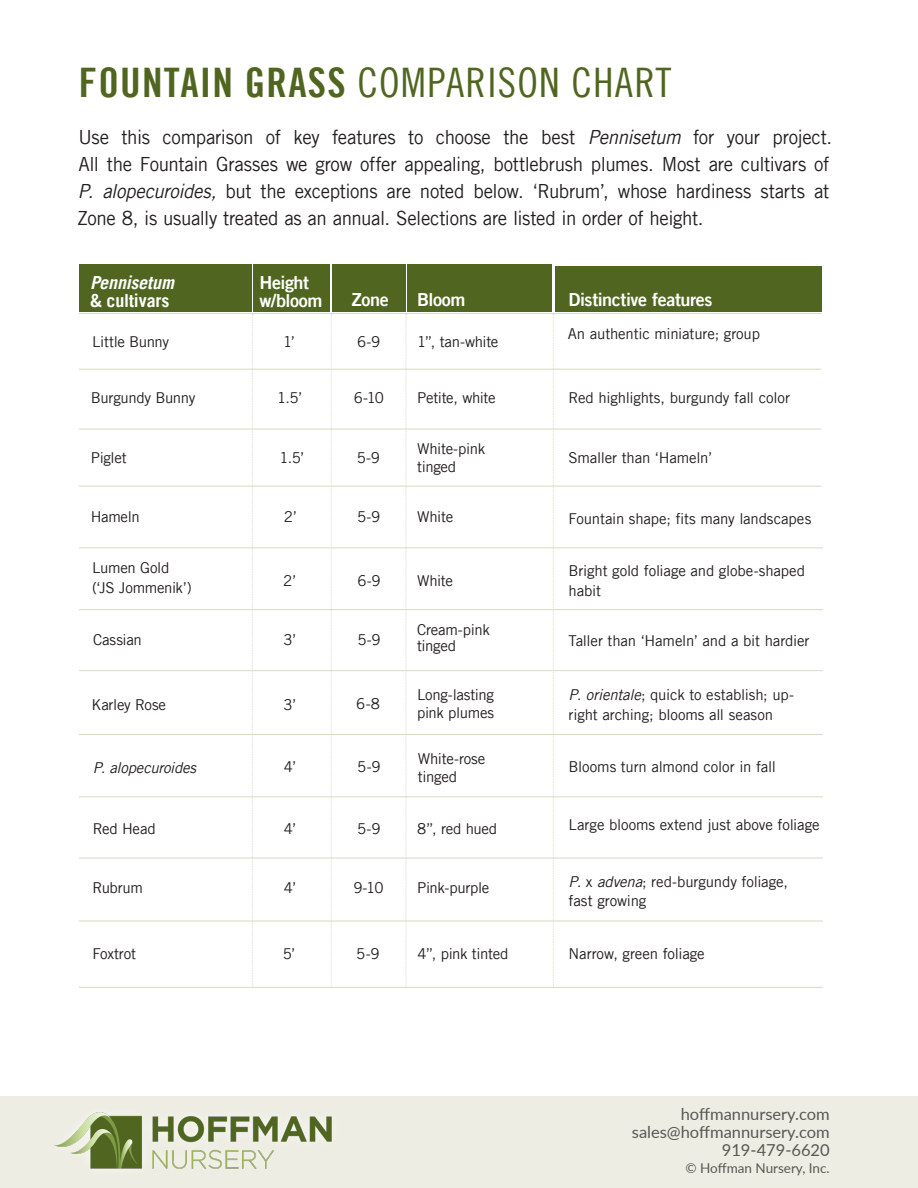
<style>
.page{position:relative;width:918px;height:1188px;background:#fff}
.page>*{position:absolute;margin:0;border:0;box-sizing:border-box;transform-origin:0 0}
.t1{font:40.8px "Trade Gothic LT Cond Eighteen";letter-spacing:.03em;color:#506620}
.intro_copy{font:19.5px/27px "Trade Gothic LT";letter-spacing:-.02em;color:#231f20;scale:.96 1}
.botanical_name{font:18px/18px "Trade Gothic LT Bold Two";letter-spacing:-.025em;color:#fff}
.botanical_name-2{font:italic 700 18px "Trade Gothic LT";letter-spacing:-.01em;color:#fff}
.botanical_name-3{font:700 18px "Trade Gothic LT";letter-spacing:-.005em;color:#fff}
.t2{font:16.5px "Lato";color:#575952}
.botanical_name-4{font:15px/19.5px "Trade Gothic LT";letter-spacing:-.015em;color:#231f20}
.botanical_name-5{font:italic 15px "Trade Gothic LT";letter-spacing:-.02em;color:#231f20}
.t3{font:13.5px "Lato";color:#575952}
.s1{font-family:"Trade Gothic LT Bold Cond Twenty"}
.s2{font-style:italic}
</style>
<div class="page">
<svg style="left:406px;top:314px;width:1px;height:673px"></svg>
<div style="left:79px;top:265px;width:172px;height:47px;background:#506620"></div>
<div style="left:254px;top:265px;width:76px;height:47px;background:#506620"></div>
<div style="left:332px;top:265px;width:74px;height:47px;background:#506620"></div>
<div style="left:407px;top:265px;width:145px;height:47px;background:#506620"></div>
<svg style="left:252px;top:314px;width:1px;height:673px"></svg>
<svg style="left:331px;top:315px;width:1px;height:672px"></svg>
<svg style="left:553px;top:314px;width:1px;height:673px"></svg>
<hr style="left:79px;top:369px;width:743px;height:1px;background:#d8d9c4">
<hr style="left:79px;top:313px;width:743px;height:1px;background:#d8d9c4">
<hr style="left:79px;top:429px;width:743px;height:1px;background:#d8d9c4">
<div style="left:555px;top:266px;width:267px;height:46px;background:#506620"></div>
<hr style="left:79px;top:486px;width:743px;height:1px;background:#d8d9c4">
<hr style="left:79px;top:547px;width:744px;height:1px;background:#d8d9c4">
<hr style="left:79px;top:609px;width:744px;height:1px;background:#d8d9c4">
<hr style="left:79px;top:670px;width:744px;height:1px;background:#d8d9c4">
<hr style="left:79px;top:734px;width:744px;height:1px;background:#d8d9c4">
<hr style="left:79px;top:796px;width:744px;height:1px;background:#d8d9c4">
<hr style="left:79px;top:858px;width:744px;height:1px;background:#d8d9c4">
<hr style="left:79px;top:921px;width:744px;height:1px;background:#d8d9c4">
<hr style="left:79px;top:987px;width:744px;height:1px;background:#d8d9c4">
<div style="left:0;top:1097px;width:918px;height:91px;background:#edede3"></div>
<img style="left:54px;top:1112px;width:278px;height:57px">
<p class="t1" style="left:79px;top:58px;width:594px"><span class="s1">FOUNTAIN GRASS</span> COMPARISON CHART</p>
<p class="intro_copy" style="left:77px;top:124px;width:788px">Use this comparison of key features to choose the best <span class="s2">Pennisetum</span> for your project.<br>All the Fountain Grasses we grow offer appealing, bottlebrush plumes. Most are cultivars of <span class="s2">P. alopecuroides,</span> but the exceptions are noted below. ‘Rubrum’, whose hardiness starts at Zone 8, is usually treated as an annual. Selections are listed in order of height.</p>
<p class="botanical_name-2" style="left:90px;top:271px;width:86px">Pennisetum</p>
<p class="botanical_name-3" style="left:90px;top:289px;width:81px">&amp; cultivars</p>
<p class="botanical_name" style="left:260px;top:273px;width:65px">Height w/bloom</p>
<p class="botanical_name" style="left:352px;top:290px;width:39px">Zone</p>
<p class="botanical_name" style="left:417px;top:290px;width:50px">Bloom</p>
<p class="botanical_name" style="left:569px;top:290px;width:145px">Distinctive features</p>
<p class="botanical_name-4" style="left:92px;top:331px;width:78px">Little Bunny</p>
<p class="botanical_name-4" style="left:283px;top:331px;width:13px">1’</p>
<p class="botanical_name-4" style="left:417px;top:331px;width:83px">1”, tan-white</p>
<p class="botanical_name-4" style="left:357px;top:331px;width:25px">6-9</p>
<p class="botanical_name-4" style="left:568px;top:324px;width:194px">An authentic miniature; group</p>
<p class="botanical_name-4" style="left:91px;top:388px;width:106px">Burgundy Bunny</p>
<p class="botanical_name-4" style="left:277px;top:388px;width:26px">1.5’</p>
<p class="botanical_name-4" style="left:417px;top:388px;width:80px">Petite, white</p>
<p class="botanical_name-4" style="left:569px;top:388px;width:223px">Red highlights, burgundy fall color</p>
<p class="botanical_name-4" style="left:354px;top:388px;width:32px">6-10</p>
<p class="botanical_name-4" style="left:91px;top:448px;width:37px">Piglet</p>
<p class="botanical_name-4" style="left:279px;top:448px;width:26px">1.5’</p>
<p class="botanical_name-4" style="left:357px;top:448px;width:25px">5-9</p>
<p class="botanical_name-4" style="left:417px;top:439px;width:69px">White-pink</p>
<p class="botanical_name-4" style="left:417px;top:457px;width:41px">tinged</p>
<p class="botanical_name-4" style="left:569px;top:448px;width:145px">Smaller than ‘Hameln’</p>
<p class="botanical_name-4" style="left:91px;top:507px;width:51px">Hameln</p>
<p class="botanical_name-4" style="left:284px;top:507px;width:15px">2’</p>
<p class="botanical_name-4" style="left:417px;top:507px;width:37px">White</p>
<p class="botanical_name-4" style="left:569px;top:509px;width:244px">Fountain shape; fits many landscapes</p>
<p class="botanical_name-4" style="left:357px;top:507px;width:25px">5-9</p>
<p class="botanical_name-4" style="left:92px;top:558px;width:101px">Lumen Gold (‘JS Jommenik’)</p>
<p class="botanical_name-4" style="left:93px;top:630px;width:50px">Cassian</p>
<p class="botanical_name-4" style="left:283px;top:571px;width:15px">2’</p>
<p class="botanical_name-4" style="left:417px;top:571px;width:37px">White</p>
<p class="botanical_name-4" style="left:569px;top:561px;width:238px">Bright gold foliage and globe-shaped habit</p>
<p class="botanical_name-4" style="left:283px;top:630px;width:14px">3’</p>
<p class="botanical_name-4" style="left:417px;top:621px;width:74px;line-height:16.5px">Cream-pink tinged</p>
<p class="botanical_name-4" style="left:569px;top:631px;width:243px">Taller than ‘Hameln’ and a bit hardier</p>
<p class="botanical_name-4" style="left:357px;top:571px;width:25px">6-9</p>
<p class="botanical_name-4" style="left:357px;top:630px;width:25px">5-9</p>
<p class="botanical_name-4" style="left:92px;top:695px;width:76px">Karley Rose</p>
<p class="botanical_name-4" style="left:283px;top:695px;width:14px">3’</p>
<p class="botanical_name-4" style="left:356px;top:694px;width:25px">6-8</p>
<p class="botanical_name-4" style="left:417px;top:685px;width:79px">Long-lasting</p>
<p class="botanical_name-4" style="left:417px;top:703px;width:79px">pink plumes</p>
<p class="botanical_name-4" style="left:569px;top:685px;width:227px"><span class="s2">P. orientale</span>; quick to establish; up&shy;right arching; blooms all season</p>
<p class="botanical_name-5" style="left:93px;top:759px;width:105px">P. alopecuroides</p>
<p class="botanical_name-4" style="left:284px;top:756px;width:14px">4’</p>
<p class="botanical_name-4" style="left:357px;top:756px;width:25px">5-9</p>
<p class="botanical_name-4" style="left:418px;top:749px;width:69px">White-rose</p>
<p class="botanical_name-4" style="left:418px;top:767px;width:41px">tinged</p>
<p class="botanical_name-4" style="left:569px;top:756px;width:209px">Blooms turn almond color in fall</p>
<p class="botanical_name-4" style="left:93px;top:819px;width:65px">Red Head</p>
<p class="botanical_name-4" style="left:284px;top:819px;width:14px">4’</p>
<p class="botanical_name-4" style="left:417px;top:819px;width:82px">8”, red hued</p>
<p class="botanical_name-4" style="left:569px;top:815px;width:253px">Large blooms extend just above foliage</p>
<p class="botanical_name-4" style="left:357px;top:819px;width:25px">5-9</p>
<p class="botanical_name-4" style="left:92px;top:878px;width:52px">Rubrum</p>
<p class="botanical_name-4" style="left:92px;top:943px;width:45px">Foxtrot</p>
<p class="botanical_name-4" style="left:284px;top:878px;width:14px">4’</p>
<p class="botanical_name-4" style="left:417px;top:878px;width:74px">Pink-purple</p>
<p class="botanical_name-4" style="left:569px;top:871px;width:221px"><span class="s2">P.</span> x <span class="s2">advena</span>; red-burgundy foliage,</p>
<p class="botanical_name-4" style="left:569px;top:891px;width:79px">fast growing</p>
<p class="botanical_name-4" style="left:283px;top:943px;width:14px">5’</p>
<p class="botanical_name-4" style="left:418px;top:943px;width:92px">4”, pink tinted</p>
<p class="botanical_name-4" style="left:569px;top:943px;width:138px">Narrow, green foliage</p>
<p class="botanical_name-4" style="left:353px;top:878px;width:32px">9-10</p>
<p class="botanical_name-4" style="left:356px;top:943px;width:25px">5-9</p>
<p class="t2" style="left:681px;top:1102px;width:151px">hoffmannursery.com</p>
<p class="t2" style="left:632px;top:1120px;width:199px">sales@hoffmannursery.com</p>
<p class="t2" style="left:722px;top:1138px;width:109px">919-479-6620</p>
<p class="t3" style="left:685px;top:1158px;width:146px">© Hoffman Nursery, Inc.</p>
</div>
